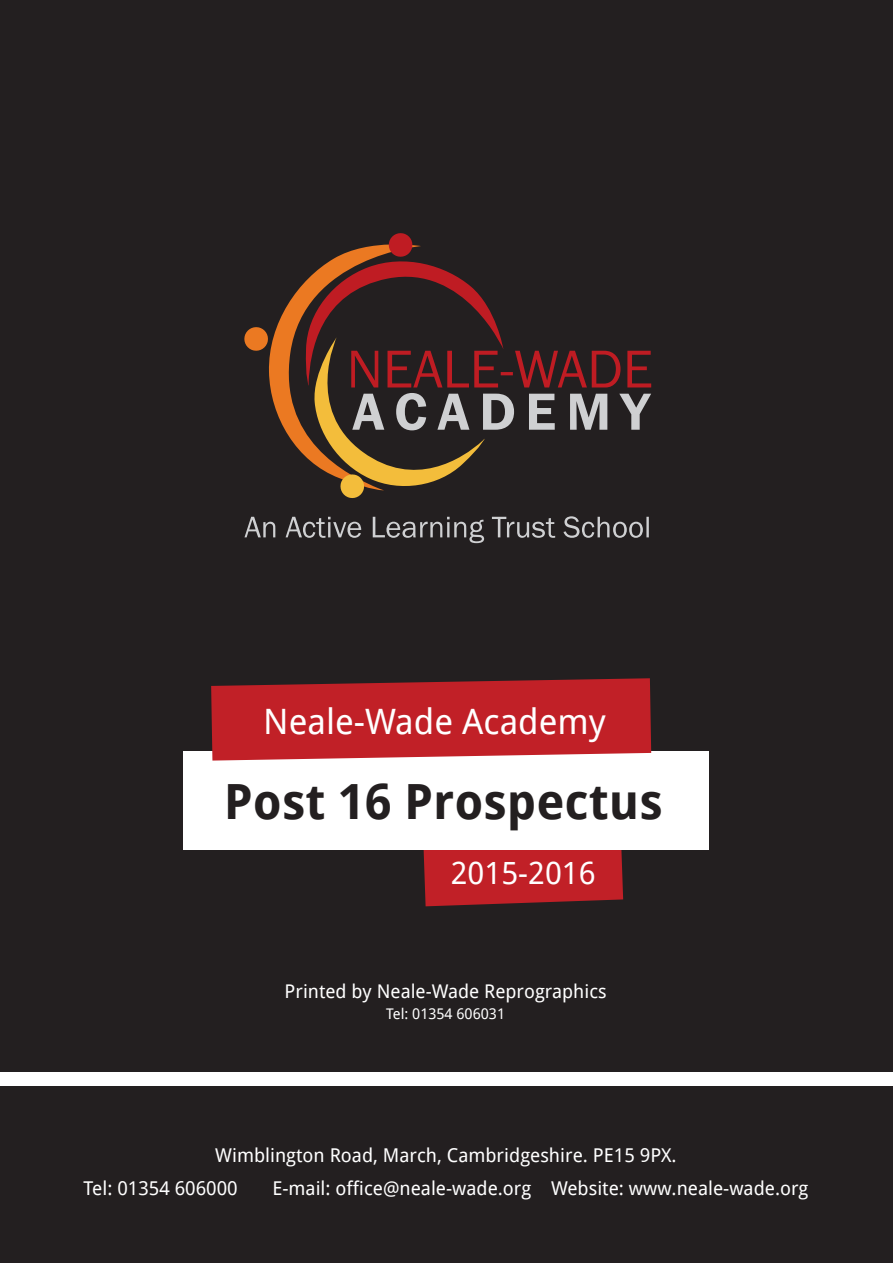
<style>
.page{position:relative;width:893px;height:1263px;background:#fff}
.page>*{position:absolute;margin:0;border:0;box-sizing:border-box;transform-origin:0 0}
.t1{font:700 48.6px "Droid Sans";color:#231f20}
.t2{font:34.95px "Droid Sans";color:#fff}
.t3{font:30.6px "Droid Sans";color:#fff}
.t4{font:19.05px "Droid Sans";color:#fff}
.t5{font:18.9px "Droid Sans";color:#fff}
.t6{font:14.7px "Droid Sans";color:#fff}
</style>
<div class="page">
<div style="left:0;top:0;width:893px;height:1072px;background:#231f20"></div>
<div style="left:0;top:1087px;width:893px;height:176px;background:#231f20"></div>
<svg style="left:244px;top:233px;width:407px;height:265px"></svg>
<svg style="left:244px;top:516px;width:405px;height:27px"></svg>
<svg style="left:423px;top:849px;width:200px;height:57px"></svg>
<div style="left:184px;top:751px;width:525px;height:98px;background:#fff"></div>
<svg style="left:211px;top:678px;width:440px;height:82px"></svg>
<p class="t2" style="left:263px;top:697px;width:344px">Neale-Wade Academy</p>
<p class="t1" style="left:224px;top:767px;width:440px">Post 16 Prospectus</p>
<p class="t3" style="left:451px;top:852px;width:146px">2015-2016</p>
<p class="t5" style="left:285px;top:978px;width:323px">Printed by Neale-Wade Reprographics</p>
<p class="t6" style="left:386px;top:1003px;width:121px">Tel: 01354 606031</p>
<p class="t4" style="left:215px;top:1142px;width:463px">Wimblington Road, March, Cambridgeshire. PE15 9PX.</p>
<p class="t4" style="left:84px;top:1175px;width:156px">Tel: 01354 606000</p>
<p class="t4" style="left:272px;top:1175px;width:537px">E-mail: office@neale-wade.org Website: www.neale-wade.org</p>
</div>
